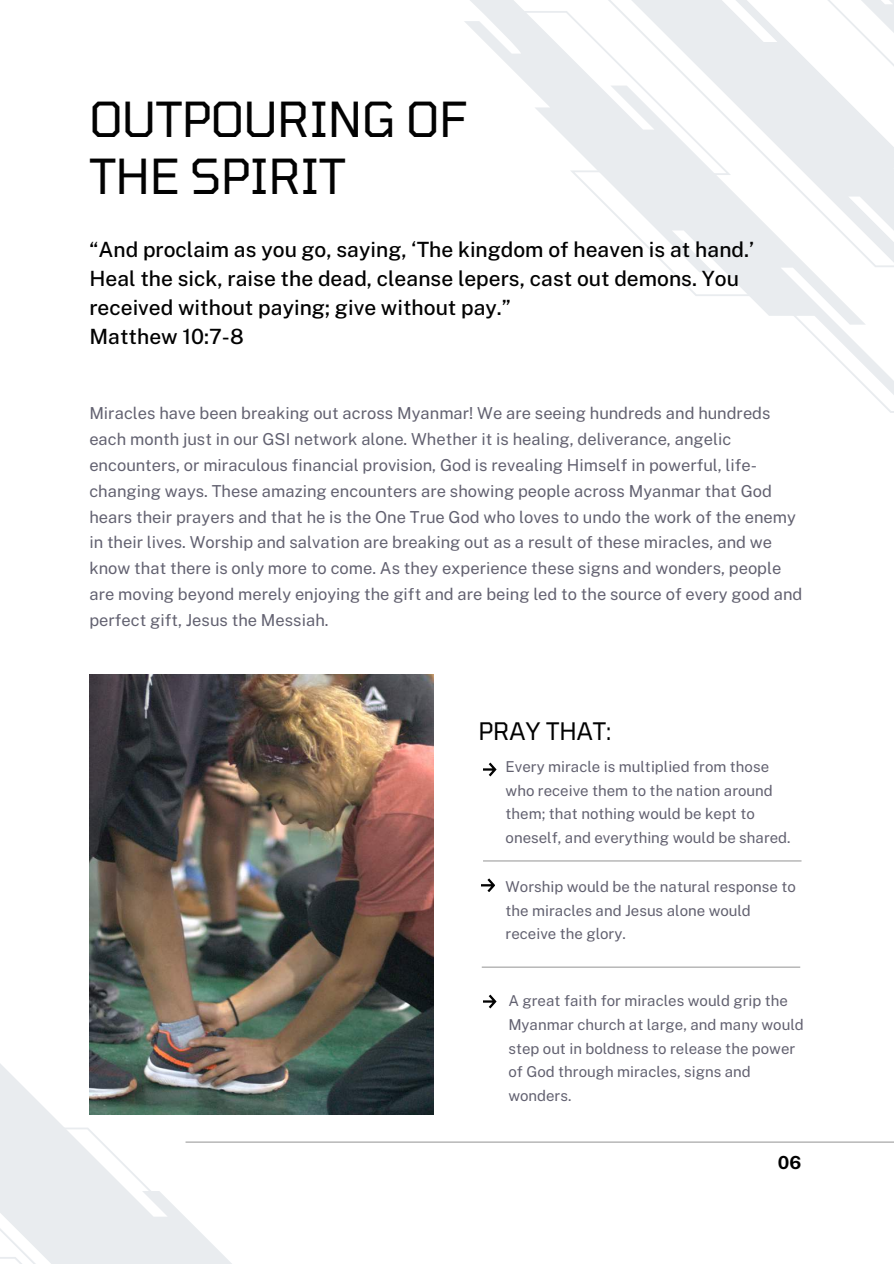
<style>
.page{position:relative;width:894px;height:1264px;background:#fff}
.page>*{position:absolute;margin:0;border:0;box-sizing:border-box;transform-origin:0 0}
.t1{font:48px/57.3px "Tomorrow";letter-spacing:-.01em;color:#020202}
.t2{font:24px "Tomorrow";color:#020202}
.t3{font:500 21px/29.2px "Public Sans";color:#020202}
.t4{font:700 18px "Public Sans";color:#020202}
.t5{font:16.5px/25.8px "Public Sans";color:#626170}
.t6{font:15px/23.7px "Public Sans";color:#626170}
</style>
<div class="page">
<hr style="left:483px;top:860px;width:318px;height:1px;background:#3d3d3d">
<hr style="left:481px;top:966px;width:319px;height:1px;background:#3d3d3d">
<svg style="left:0;top:1064px;width:438px;height:199px"></svg>
<svg style="left:0;top:1127px;width:158px;height:136px"></svg>
<img style="left:89px;top:674px;width:345px;height:440px">
<svg style="left:483px;top:762px;width:13px;height:14px"></svg>
<svg style="left:483px;top:994px;width:13px;height:14px"></svg>
<hr style="left:185px;top:1141px;width:708px;height:1px;background:#3d3d3d">
<svg style="left:464px;top:0;width:45px;height:66px"></svg>
<svg style="left:509px;top:0;width:384px;height:413px"></svg>
<svg style="left:481px;top:878px;width:13px;height:13px"></svg>
<h1 class="t1" style="left:89px;top:85px;width:379px">OUTPOURING OF<br>THE SPIRIT</h1>
<p class="t3" style="left:89px;top:233px;width:666px">“And proclaim as you go, saying, ‘The kingdom of heaven is at hand.’ Heal the sick, raise the dead, cleanse lepers, cast out demons. You received without paying; give without pay.”<br>Matthew 10:7-8</p>
<p class="t5" style="left:89px;top:399px;width:714px">Miracles have been breaking out across Myanmar! We are seeing hundreds and hundreds each month just in our GSI network alone. Whether it is healing, deliverance, angelic encounters, or miraculous financial provision, God is revealing Himself in powerful, life&shy;changing ways. These amazing encounters are showing people across Myanmar that God hears their prayers and that he is the One True God who loves to undo the work of the enemy in their lives. Worship and salvation are breaking out as a result of these miracles, and we know that there is only more to come. As they experience these signs and wonders, people are moving beyond merely enjoying the gift and are being led to the source of every good and perfect gift, Jesus the Messiah.</p>
<h2 class="t2" style="left:478px;top:711px;width:134px">PRAY THAT:</h2>
<p class="t6" style="left:505px;top:754px;width:286px">Every miracle is multiplied from those who receive them to the nation around them; that nothing would be kept to oneself, and everything would be shared.</p>
<p class="t6" style="left:505px;top:873px;width:292px">Worship would be the natural response to the miracles and Jesus alone would receive the glory.</p>
<p class="t6" style="left:508px;top:988px;width:297px">A great faith for miracles would grip the<br>Myanmar church at large, and many would step out in boldness to release the power of God through miracles, signs and wonders.</p>
<p class="t4" style="left:777px;top:1149px;width:25px">06</p>
</div>
